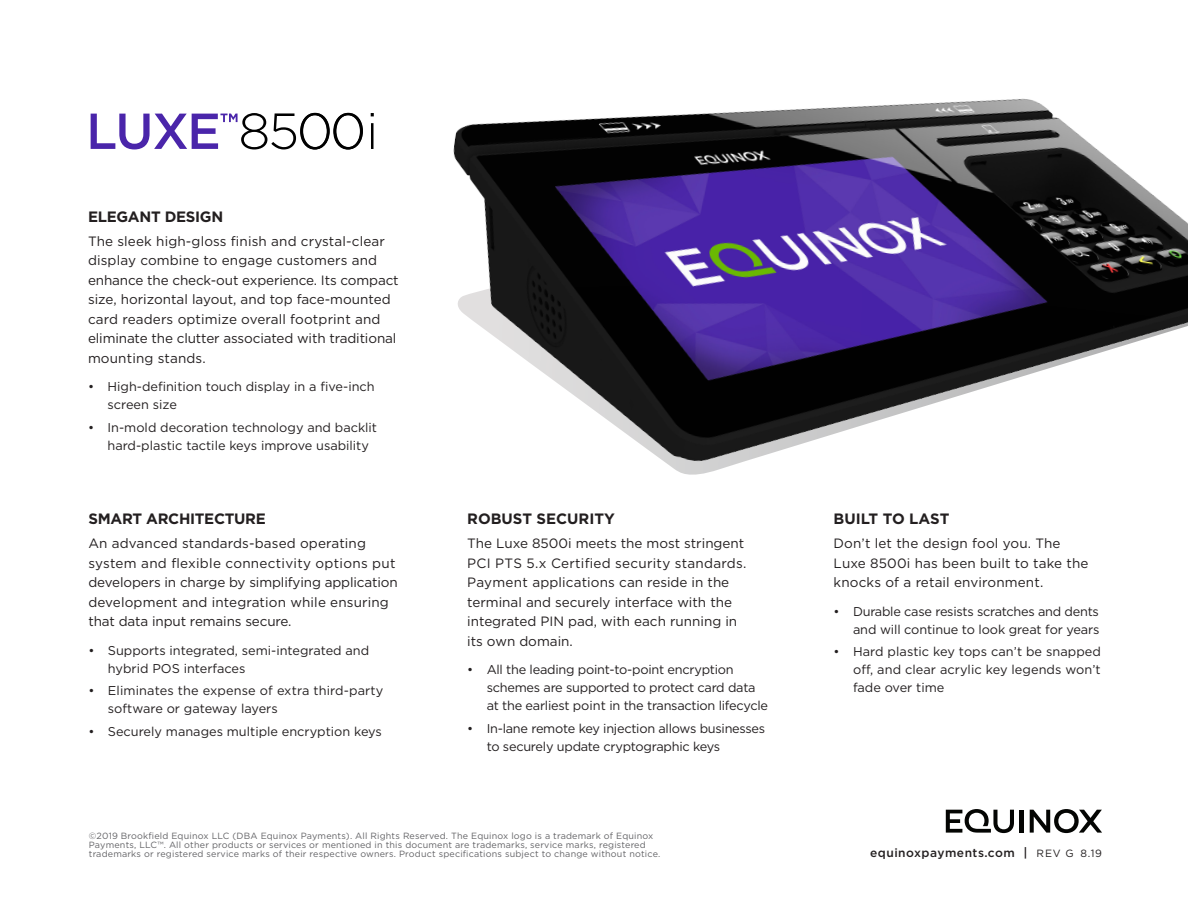
<style>
.page{position:relative;width:1188px;height:918px;background:#fff}
.page>*{position:absolute;margin:0;border:0;box-sizing:border-box;transform-origin:0 0}
.t1{font:700 15px "Gotham";letter-spacing:-.02em;color:#231f20}
.t2{font:700 15px "Gotham";color:#231f20}
.body_copy{font:13.5px/19.5px "Gotham";color:#231f20}
.t3{font:12.75px/18px "Gotham";letter-spacing:-.01em;color:#231f20}
.t4{font:500 12px "Gotham";letter-spacing:.04em;color:#231f20}
.t5{font:9px/9px "Gotham";letter-spacing:.02em;color:#636366}
.s1{font-size:12.45px}
.s2{font-weight:400;font-size:10.5px}
</style>
<div class="page">
<hr style="left:371px;top:123px;width:2px;height:26px;background:#000">
<svg style="left:91px;top:113px;width:272px;height:37px"></svg>
<hr style="left:1020px;top:810px;width:4px;height:23px;background:#040503">
<svg style="left:1030px;top:809px;width:72px;height:24px"></svg>
<svg style="left:946px;top:809px;width:68px;height:24px"></svg>
<img style="left:453px;top:98px;width:735px;height:377px">
<p class="t1" style="left:88px;top:206px;width:137px">ELEGANT DESIGN</p>
<p class="body_copy" style="left:88px;top:231px;width:312px">The sleek high-gloss finish and crystal-clear display combine to engage customers and enhance the check-out experience. Its compact size, horizontal layout, and top face-mounted card readers optimize overall footprint and eliminate the clutter associated with traditional mounting stands.</p>
<p class="t3" style="left:108px;top:377px;width:269px;text-indent:-20px">• High-definition touch display in a five-inch screen size</p>
<p class="t3" style="left:108px;top:418px;width:271px;text-indent:-20px">• In-mold decoration technology and backlit hard-plastic tactile keys improve usability</p>
<p class="t1" style="left:88px;top:509px;width:179px">SMART ARCHITECTURE</p>
<p class="body_copy" style="left:88px;top:534px;width:311px">An advanced standards-based operating system and flexible connectivity options put developers in charge by simplifying application development and integration while ensuring that data input remains secure.</p>
<p class="t3" style="left:108px;top:641px;width:263px;text-indent:-20px">• Supports integrated, semi-integrated and hybrid POS interfaces</p>
<p class="t3" style="left:108px;top:682px;width:277px;text-indent:-20px">• Eliminates the expense of extra third-party software or gateway layers</p>
<p class="t3" style="left:88px;top:722px;width:295px">• Securely manages multiple encryption keys</p>
<p class="t2" style="left:467px;top:509px;width:149px">ROBUST SECURITY</p>
<p class="body_copy" style="left:467px;top:534px;width:281px">The Luxe 8500i meets the most stringent PCI PTS 5.x Certified security standards.<br>Payment applications can reside in the terminal and securely interface with the integrated PIN pad, with each running in</p>
<p class="body_copy" style="left:467px;top:631px;width:107px">its own domain.</p>
<p class="t3" style="left:487px;top:661px;width:283px;text-indent:-20px">• All the leading point-to-point encryption schemes are supported to protect card data at the earliest point in the transaction lifecycle</p>
<p class="t3" style="left:487px;top:719px;width:280px;text-indent:-20px">• In-lane remote key injection allows businesses to securely update cryptographic keys</p>
<p class="t5" style="left:89px;top:831px;width:573px">©2019 Brookfield Equinox LLC (DBA Equinox Payments). All Rights Reserved. The Equinox logo is a trademark of Equinox<br>Payments, LLC™. All other products or services or mentioned in this document are trademarks, service marks, registered trademarks or registered service marks of their respective owners. Product specifications subject to change without notice.</p>
<p class="t1" style="left:834px;top:509px;width:117px">BUILT TO LAST</p>
<p class="body_copy" style="left:834px;top:534px;width:257px">Don’t let the design fool you. The<br>Luxe 8500i has been built to take the knocks of a retail environment.</p>
<p class="t3" style="left:834px;top:602px;width:268px;text-align:right">• Durable case resists scratches and dents and will continue to look great for years</p>
<p class="t3" style="left:853px;top:643px;width:249px;text-align:justify;text-indent:-20px">• Hard plastic key tops can’t be snapped off, and clear acrylic key legends won’t fade over time</p>
<p class="t4" style="left:870px;top:845px;width:233px">equinoxpayments.com <span class="s1">|</span> <span class="s2">REV G 8.19</span></p>
</div>
